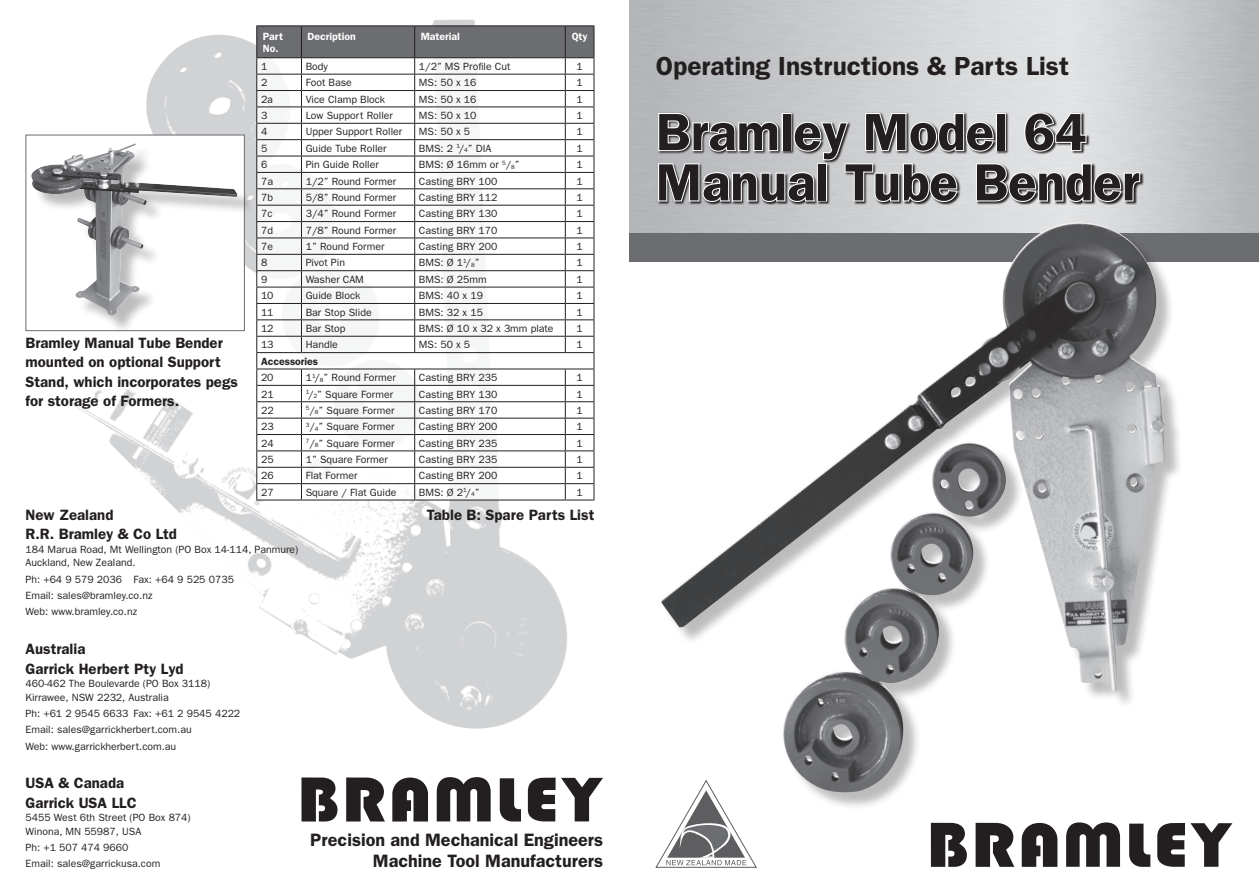
<style>
.page{position:relative;width:1259px;height:893px;background:#fff}
.page>*{position:absolute;margin:0;border:0;box-sizing:border-box;transform-origin:0 0}
.t1{font:600 52.5px/50.4px "Franklin Gothic";color:#231f20}
.t2{font:600 26.25px "Franklin Gothic";color:#231f20}
.t3{font:600 18px/21px "Franklin Gothic";color:#231f20;text-align:right}
.t4{font:600 15px/19.5px "Franklin Gothic";color:#231f20}
.t5{font:10.5px/16.4px "Franklin Gothic";color:#231f20}
.t6{font:600 10.5px/12px "Franklin Gothic";color:#fff}
.t7{font:600 10.5px "Franklin Gothic";color:#231f20}
.s1{font-size:6.15px}
</style>
<div class="page">
<img style="left:69px;top:19px;width:516px;height:710px">
<svg style="left:301px;top:777px;width:36px;height:44px;background:#4d494a"></svg>
<svg style="left:346px;top:777px;width:39px;height:44px"></svg>
<svg style="left:392px;top:777px;width:36px;height:44px"></svg>
<svg style="left:500px;top:778px;width:21px;height:43px"></svg>
<svg style="left:437px;top:777px;width:53px;height:44px"></svg>
<svg style="left:528px;top:778px;width:27px;height:43px"></svg>
<svg style="left:561px;top:778px;width:42px;height:43px"></svg>
<svg style="left:256px;top:26px;width:338px;height:475px"></svg>
<div style="left:26px;top:135px;width:219px;height:196px;background:#fff"></div>
<div style="left:34px;top:147px;width:222px;height:187px;background:#231f20;opacity:.3"></div>
<img style="left:31px;top:143px;width:206px;height:173px">
<div style="left:629px;top:233px;width:630px;height:28px;background:#6c6d70"></div>
<svg style="left:931px;top:823px;width:36px;height:44px;background:#4c4849"></svg>
<svg style="left:975px;top:823px;width:39px;height:44px"></svg>
<svg style="left:1021px;top:823px;width:36px;height:44px;background:#4d4a4b"></svg>
<svg style="left:1129px;top:824px;width:21px;height:43px"></svg>
<svg style="left:1066px;top:822px;width:54px;height:45px"></svg>
<svg style="left:1157px;top:823px;width:75px;height:44px"></svg>
<div style="left:663px;top:225px;width:520px;height:586px;background:#231f20;opacity:.3"></div>
<img style="left:660px;top:222px;width:505px;height:470px">
<svg style="left:656px;top:780px;width:100px;height:87px"></svg>
<svg style="left:658px;top:112px;width:486px;height:93px"></svg>
<svg style="left:657px;top:111px;width:484px;height:92px;background:#a7a6a8"></svg>
<p class="t6" style="left:263px;top:30px;width:22px">Part<br>No.</p>
<p class="t6" style="left:307px;top:30px;width:50px">Decription</p>
<p class="t6" style="left:421px;top:30px;width:41px">Material</p>
<p class="t6" style="left:571px;top:30px;width:17px">Qty</p>
<p class="t5" style="left:261px;top:58px;width:8px">1</p>
<p class="t5" style="left:306px;top:58px;width:24px">Body</p>
<p class="t5" style="left:419px;top:58px;width:93px">1/2” MS Profile Cut</p>
<p class="t5" style="left:576px;top:58px;width:8px">1</p>
<p class="t5" style="left:261px;top:75px;width:8px">2</p>
<p class="t5" style="left:306px;top:75px;width:48px">Foot Base</p>
<p class="t5" style="left:419px;top:75px;width:59px">MS: 50 x 16</p>
<p class="t5" style="left:576px;top:75px;width:8px">1</p>
<p class="t5" style="left:261px;top:91px;width:13px">2a</p>
<p class="t5" style="left:306px;top:91px;width:81px">Vice Clamp Block</p>
<p class="t5" style="left:419px;top:91px;width:59px">MS: 50 x 16</p>
<p class="t5" style="left:576px;top:91px;width:8px">1</p>
<p class="t5" style="left:261px;top:107px;width:8px">3</p>
<p class="t5" style="left:306px;top:107px;width:89px">Low Support Roller</p>
<p class="t5" style="left:419px;top:107px;width:59px">MS: 50 x 10</p>
<p class="t5" style="left:576px;top:107px;width:8px">1</p>
<p class="t5" style="left:261px;top:124px;width:8px">4</p>
<p class="t5" style="left:306px;top:124px;width:98px">Upper Support Roller</p>
<p class="t5" style="left:419px;top:124px;width:53px">MS: 50 x 5</p>
<p class="t5" style="left:576px;top:124px;width:8px">1</p>
<p class="t5" style="left:261px;top:140px;width:8px">5</p>
<p class="t5" style="left:306px;top:140px;width:82px">Guide Tube Roller</p>
<p class="t5" style="left:419px;top:140px;width:74px">BMS: 2 <sup>1</sup>/<span class="s1">4</span>” DIA</p>
<p class="t5" style="left:576px;top:140px;width:8px">1</p>
<p class="t5" style="left:261px;top:157px;width:8px">6</p>
<p class="t5" style="left:306px;top:157px;width:75px">Pin Guide Roller</p>
<p class="t5" style="left:419px;top:157px;width:102px">BMS: Ø 16mm or <sup>5</sup>/<span class="s1">8</span>”</p>
<p class="t5" style="left:576px;top:157px;width:8px">1</p>
<p class="t5" style="left:261px;top:173px;width:13px">7a</p>
<p class="t5" style="left:306px;top:173px;width:92px">1/2” Round Former</p>
<p class="t5" style="left:419px;top:173px;width:80px">Casting BRY 100</p>
<p class="t5" style="left:576px;top:173px;width:8px">1</p>
<p class="t5" style="left:261px;top:189px;width:13px">7b</p>
<p class="t5" style="left:306px;top:189px;width:92px">5/8” Round Former</p>
<p class="t5" style="left:419px;top:189px;width:80px">Casting BRY 112</p>
<p class="t5" style="left:576px;top:189px;width:8px">1</p>
<p class="t5" style="left:261px;top:206px;width:13px">7c</p>
<p class="t5" style="left:306px;top:206px;width:92px">3/4” Round Former</p>
<p class="t5" style="left:419px;top:206px;width:80px">Casting BRY 130</p>
<p class="t5" style="left:576px;top:206px;width:8px">1</p>
<p class="t5" style="left:261px;top:222px;width:13px">7d</p>
<p class="t5" style="left:306px;top:222px;width:92px">7/8” Round Former</p>
<p class="t5" style="left:419px;top:222px;width:80px">Casting BRY 170</p>
<p class="t5" style="left:576px;top:222px;width:8px">1</p>
<p class="t5" style="left:261px;top:238px;width:13px">7e</p>
<p class="t5" style="left:306px;top:238px;width:80px">1” Round Former</p>
<p class="t5" style="left:419px;top:238px;width:80px">Casting BRY 200</p>
<p class="t5" style="left:576px;top:238px;width:8px">1</p>
<p class="t5" style="left:261px;top:255px;width:8px">8</p>
<p class="t5" style="left:306px;top:255px;width:41px">Pivot Pin</p>
<p class="t5" style="left:419px;top:255px;width:62px">BMS: Ø 1<sup>1</sup>/<span class="s1">8</span>”</p>
<p class="t5" style="left:576px;top:255px;width:8px">1</p>
<p class="t5" style="left:261px;top:271px;width:8px">9</p>
<p class="t5" style="left:306px;top:271px;width:60px">Washer CAM</p>
<p class="t5" style="left:419px;top:271px;width:69px">BMS: Ø 25mm</p>
<p class="t5" style="left:576px;top:271px;width:8px">1</p>
<p class="t5" style="left:261px;top:288px;width:14px">10</p>
<p class="t5" style="left:306px;top:288px;width:56px">Guide Block</p>
<p class="t5" style="left:419px;top:288px;width:66px">BMS: 40 x 19</p>
<p class="t5" style="left:576px;top:288px;width:8px">1</p>
<p class="t5" style="left:261px;top:304px;width:14px">11</p>
<p class="t5" style="left:306px;top:304px;width:67px">Bar Stop Slide</p>
<p class="t5" style="left:419px;top:304px;width:66px">BMS: 32 x 15</p>
<p class="t5" style="left:576px;top:304px;width:8px">1</p>
<p class="t5" style="left:261px;top:320px;width:14px">12</p>
<p class="t5" style="left:306px;top:320px;width:41px">Bar Stop</p>
<p class="t5" style="left:419px;top:320px;width:136px">BMS: Ø 10 x 32 x 3mm plate</p>
<p class="t5" style="left:576px;top:320px;width:8px">1</p>
<p class="t5" style="left:261px;top:337px;width:14px">13</p>
<p class="t5" style="left:306px;top:337px;width:34px">Handle</p>
<p class="t5" style="left:419px;top:337px;width:53px">MS: 50 x 5</p>
<p class="t5" style="left:576px;top:337px;width:8px">1</p>
<p class="t7" style="left:261px;top:355px;width:59px">Accessories</p>
<p class="t5" style="left:261px;top:369px;width:14px">20</p>
<p class="t5" style="left:306px;top:369px;width:92px">1<sup>1</sup>/<span class="s1">8</span>” Round Former</p>
<p class="t5" style="left:419px;top:369px;width:80px">Casting BRY 235</p>
<p class="t5" style="left:576px;top:369px;width:8px">1</p>
<p class="t5" style="left:261px;top:386px;width:14px">21</p>
<p class="t5" style="left:306px;top:386px;width:89px"><sup>1</sup>/<span class="s1">2</span>” Square Former</p>
<p class="t5" style="left:419px;top:386px;width:80px">Casting BRY 130</p>
<p class="t5" style="left:576px;top:386px;width:8px">1</p>
<p class="t5" style="left:261px;top:402px;width:14px">22</p>
<p class="t5" style="left:306px;top:402px;width:90px"><sup>5</sup>/<span class="s1">8</span>” Square Former</p>
<p class="t5" style="left:419px;top:402px;width:80px">Casting BRY 170</p>
<p class="t5" style="left:576px;top:402px;width:8px">1</p>
<p class="t5" style="left:261px;top:419px;width:14px">23</p>
<p class="t5" style="left:306px;top:419px;width:90px"><sup>3</sup>/<span class="s1">4</span>” Square Former</p>
<p class="t5" style="left:419px;top:419px;width:80px">Casting BRY 200</p>
<p class="t5" style="left:576px;top:419px;width:8px">1</p>
<p class="t5" style="left:261px;top:435px;width:14px">24</p>
<p class="t5" style="left:306px;top:435px;width:90px"><sup>7</sup>/<span class="s1">8</span>” Square Former</p>
<p class="t5" style="left:419px;top:435px;width:80px">Casting BRY 235</p>
<p class="t5" style="left:576px;top:435px;width:8px">1</p>
<p class="t5" style="left:261px;top:451px;width:14px">25</p>
<p class="t5" style="left:306px;top:451px;width:84px">1” Square Former</p>
<p class="t5" style="left:419px;top:451px;width:80px">Casting BRY 235</p>
<p class="t5" style="left:576px;top:451px;width:8px">1</p>
<p class="t5" style="left:261px;top:468px;width:14px">26</p>
<p class="t5" style="left:306px;top:468px;width:53px">Flat Former</p>
<p class="t5" style="left:419px;top:468px;width:80px">Casting BRY 200</p>
<p class="t5" style="left:576px;top:468px;width:8px">1</p>
<p class="t5" style="left:261px;top:484px;width:14px">27</p>
<p class="t5" style="left:306px;top:484px;width:92px">Square / Flat Guide</p>
<p class="t5" style="left:419px;top:484px;width:62px">BMS: Ø 2<sup>1</sup>/<span class="s1">4</span>”</p>
<p class="t5" style="left:576px;top:484px;width:8px">1</p>
<h3 class="t4" style="left:427px;top:505px;width:169px">Table B: Spare Parts List</h3>
<h3 class="t4" style="left:26px;top:333px;width:214px">Bramley Manual Tube Bender mounted on optional Support<br>Stand, which incorporates pegs for storage of Formers.</h3>
<h3 class="t4" style="left:26px;top:505px;width:153px">New Zealand<br>R.R. Bramley &amp; Co Ltd</h3>
<p class="t5" style="left:26px;top:543px;width:274px;line-height:13.5px">184 Marua Road, Mt Wellington (PO Box 14-114, Panmure)<br>Auckland, New Zealand.</p>
<p class="t5" style="left:26px;top:571px;width:210px">Ph: +64 9 579 2036 Fax: +64 9 525 0735<br>Email: sales@bramley.co.nz<br>Web: www.bramley.co.nz</p>
<h3 class="t4" style="left:26px;top:639px;width:160px">Australia<br>Garrick Herbert Pty Lyd</h3>
<p class="t5" style="left:26px;top:677px;width:186px;line-height:13.5px">460-462 The Boulevarde (PO Box 3118)<br>Kirrawee, NSW 2232, Australia</p>
<p class="t5" style="left:26px;top:705px;width:216px">Ph: +61 2 9545 6633 Fax: +61 2 9545 4222<br>Email: sales@garrickherbert.com.au<br>Web: www.garrickherbert.com.au</p>
<h3 class="t4" style="left:26px;top:773px;width:113px">USA &amp; Canada<br>Garrick USA LLC</h3>
<p class="t5" style="left:26px;top:811px;width:167px;line-height:13.5px">5455 West 6th Street (PO Box 874)<br>Winona, MN 55987, USA</p>
<p class="t5" style="left:26px;top:839px;width:136px">Ph: +1 507 474 9660<br>Email: sales@garrickusa.com</p>
<h3 class="t3" style="left:310px;top:830px;width:294px">Precision and Mechanical Engineers<br>Machine Tool Manufacturers</h3>
<h2 class="t2" style="left:656px;top:51px;width:415px">Operating Instructions &amp; Parts List</h2>
<h1 class="t1" style="left:656px;top:107px;width:485px">Bramley Model 64<br>Manual Tube Bender</h1>
</div>
